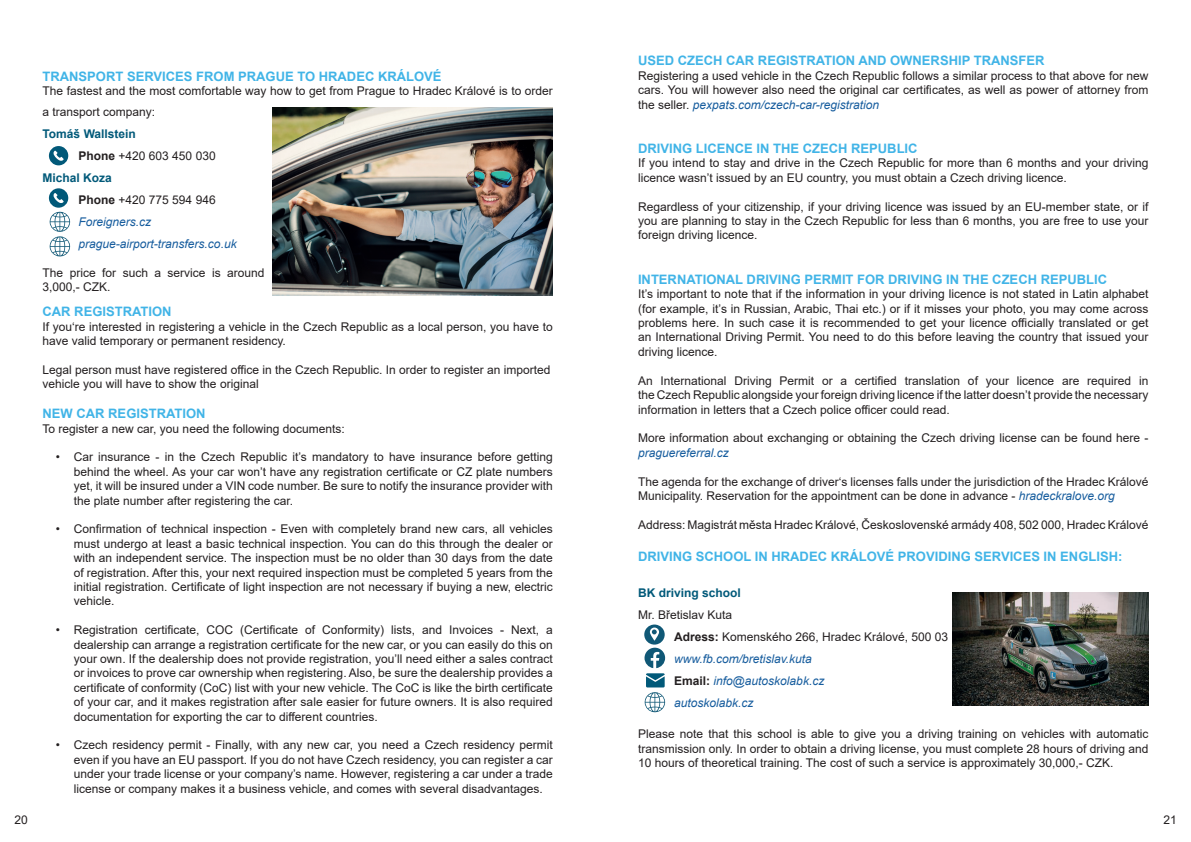
<style>
.page{position:relative;width:1191px;height:842px;background:#fff}
.page>*{position:absolute;margin:0;border:0;box-sizing:border-box;transform-origin:0 0}
.t1{font:700 13px "Arial";color:#41b4e7}
.t2{font:12px/14.4px "Arial";color:#231f20;text-align:justify}
.t3{font:italic 12px/22px "Arial";color:#175d9e}
.t4{font:700 12px "Arial";color:#015979}
.s1{font-weight:700}
.s2{font-style:italic;color:#175d9e}
.s3{font-style:normal;color:#231f20}
.s4{font-weight:700;font-style:normal;color:#231f20}
</style>
<div class="page">
<img style="left:272px;top:107px;width:281px;height:189px">
<img style="left:952px;top:592px;width:196px;height:114px">
<svg style="left:49px;top:146px;width:19px;height:19px"></svg>
<svg style="left:644px;top:624px;width:21px;height:89px"></svg>
<svg style="left:49px;top:188px;width:21px;height:69px"></svg>
<p class="t2" style="left:14px;top:813px;width:15px">20</p>
<p class="t1" style="left:43px;top:67px;width:400px">TRANSPORT SERVICES FROM PRAGUE TO HRADEC KRÁLOVÉ</p>
<p class="t2" style="left:43px;top:84px;width:512px">The fastest and the most comfortable way how to get from Prague to Hradec Králové is to order</p>
<p class="t2" style="left:43px;top:104px;width:114px">a transport company:</p>
<p class="t4" style="left:43px;top:125px;width:95px">Tomáš Wallstein</p>
<p class="t2" style="left:79px;top:148px;width:139px"><span class="s1">Phone</span> +420 603 450 030</p>
<p class="t4" style="left:43px;top:169px;width:71px">Michal Koza</p>
<p class="t2" style="left:79px;top:192px;width:139px"><span class="s1">Phone</span> +420 775 594 946</p>
<p class="t3" style="left:79px;top:211px;width:74px">Foreigners.cz</p>
<p class="t3" style="left:79px;top:233px;width:160px">prague-airport-transfers.co.uk</p>
<p class="t2" style="left:43px;top:265px;width:224px">The price for such a service is around<br>3,000,- CZK.</p>
<p class="t1" style="left:43px;top:302px;width:131px">CAR REGISTRATION</p>
<p class="t2" style="left:43px;top:319px;width:512px">If you‘re interested in registering a vehicle in the Czech Republic as a local person, you have to have valid temporary or permanent residency.</p>
<p class="t2" style="left:43px;top:362px;width:509px">Legal person must have registered office in the Czech Republic. In order to register an imported vehicle you will have to show the original</p>
<p class="t1" style="left:43px;top:404px;width:164px">NEW CAR REGISTRATION</p>
<p class="t2" style="left:43px;top:421px;width:304px">To register a new car, you need the following documents:</p>
<p class="t2" style="left:74px;top:450px;width:481px;text-indent:-18px">• Car insurance - in the Czech Republic it’s mandatory to have insurance before getting behind the wheel. As your car won’t have any registration certificate or CZ plate numbers yet, it will be insured under a VIN code number. Be sure to notify the insurance provider with the plate number after registering the car.</p>
<p class="t2" style="left:74px;top:522px;width:481px;text-indent:-18px">• Confirmation of technical inspection - Even with completely brand new cars, all vehicles must undergo at least a basic technical inspection. You can do this through the dealer or with an independent service. The inspection must be no older than 30 days from the date of registration. After this, your next required inspection must be completed 5 years from the initial registration. Certificate of light inspection are not necessary if buying a new, electric vehicle.</p>
<p class="t2" style="left:74px;top:623px;width:481px;text-indent:-18px">• Registration certificate, COC (Certificate of Conformity) lists, and Invoices - Next, a dealership can arrange a registration certificate for the new car, or you can easily do this on your own. If the dealership does not provide registration, you’ll need either a sales contract or invoices to prove car ownership when registering. Also, be sure the dealership provides a certificate of conformity (CoC) list with your new vehicle. The CoC is like the birth certificate of your car, and it makes registration after sale easier for future owners. It is also required documentation for exporting the car to different countries.</p>
<p class="t2" style="left:74px;top:738px;width:481px;text-indent:-18px">• Czech residency permit - Finally, with any new car, you need a Czech residency permit even if you have an EU passport. If you do not have Czech residency, you can register a car under your trade license or your company’s name. However, registering a car under a trade license or company makes it a business vehicle, and comes with several disadvantages.</p>
<p class="t1" style="left:638px;top:52px;width:408px">USED CZECH CAR REGISTRATION AND OWNERSHIP TRANSFER</p>
<p class="t2" style="left:638px;top:68px;width:512px">Registering a used vehicle in the Czech Republic follows a similar process to that above for new cars. You will however also need the original car certificates, as well as power of attorney from the seller. <span class="s2">pexpats.com/czech-car-registration</span></p>
<p class="t1" style="left:638px;top:139px;width:281px">DRIVING LICENCE IN THE CZECH REPUBLIC</p>
<p class="t2" style="left:638px;top:156px;width:512px">If you intend to stay and drive in the Czech Republic for more than 6 months and your driving licence wasn’t issued by an EU country, you must obtain a Czech driving licence.</p>
<p class="t2" style="left:638px;top:199px;width:512px">Regardless of your citizenship, if your driving licence was issued by an EU-member state, or if you are planning to stay in the Czech Republic for less than 6 months, you are free to use your foreign driving licence.</p>
<p class="t1" style="left:638px;top:270px;width:470px">INTERNATIONAL DRIVING PERMIT FOR DRIVING IN THE CZECH REPUBLIC</p>
<p class="t2" style="left:638px;top:287px;width:512px">It’s important to note that if the information in your driving licence is not stated in Latin alphabet (for example, it’s in Russian, Arabic, Thai etc.) or if it misses your photo, you may come across problems here. In such case it is recommended to get your licence officially translated or get an International Driving Permit. You need to do this before leaving the country that issued your driving licence.</p>
<p class="t2" style="left:638px;top:373px;width:512px">An International Driving Permit or a certified translation of your licence are required in the Czech Republic alongside your foreign driving licence if the latter doesn’t provide the necessary information in letters that a Czech police officer could read.</p>
<p class="t2" style="left:638px;top:431px;width:512px">More information about exchanging or obtaining the Czech driving license can be found here -</p>
<p class="t3" style="left:638px;top:442px;width:92px">praguereferral.cz</p>
<p class="t2" style="left:638px;top:474px;width:512px">The agenda for the exchange of driver‘s licenses falls under the jurisdiction of the Hradec Králové<br>Municipality. Reservation for the appointment can be done in advance - <span class="s2">hradeckralove.org</span></p>
<p class="t2" style="left:638px;top:517px;width:512px">Address: Magistrát města Hradec Králové, Československé armády 408, 502 000, Hradec Králové</p>
<p class="t1" style="left:638px;top:547px;width:486px">DRIVING SCHOOL IN HRADEC KRÁLOVÉ PROVIDING SERVICES IN ENGLISH:</p>
<p class="t4" style="left:638px;top:584px;width:104px">BK driving school</p>
<p class="t3" style="left:674px;top:604px;width:276px;text-indent:-36px"><span class="s3">Mr. Břetislav Kuta<br></span><span class="s4">Adress:</span> <span class="s3">Komenského 266, Hradec Králové, 500 03 </span>www.fb.com/bretislav.kuta<br><span class="s4">Email:</span> info@autoskolabk.cz<br>autoskolabk.cz</p>
<p class="t2" style="left:638px;top:727px;width:512px">Please note that this school is able to give you a driving training on vehicles with automatic transmission only. In order to obtain a driving license, you must complete 28 hours of driving and 10 hours of theoretical training. The cost of such a service is approximately 30,000,- CZK.</p>
<p class="t2" style="left:1163px;top:813px;width:15px">21</p>
</div>
